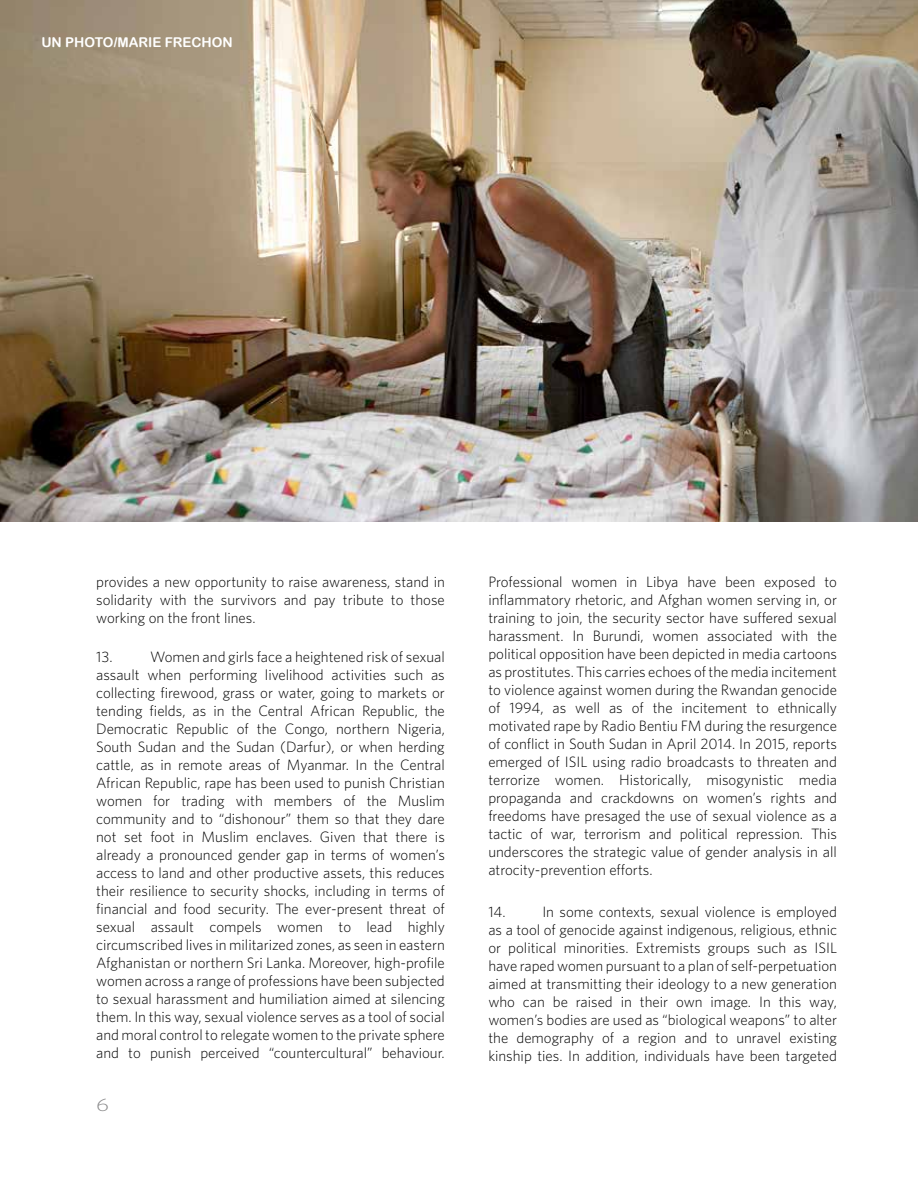
<style>
.page{position:relative;width:918px;height:1188px;background:#fff}
.page>*{position:absolute;margin:0;border:0;box-sizing:border-box;transform-origin:0 0}
.t1{font:18px "Whitney Light SC";color:#89898a;scale:1.32 1}
.t2{font:300 15px/18px "Whitney";color:#000;text-align:justify}
.t3{font:13.5px "Arial Rounded MT Bold";color:#fff}
</style>
<div class="page">
<img style="left:0;top:0;width:918px;height:522px">
<p class="t3" style="left:41px;top:34px;width:193px">UN PHOTO/MARIE FRECHON</p>
<p class="t2" style="left:96px;top:572px;width:350px">provides a new opportunity to raise awareness, stand in solidarity with the survivors and pay tribute to those working on the front lines.</p>
<p class="t2" style="left:96px;top:647px;width:18px">13.</p>
<p class="t2" style="left:96px;top:647px;width:350px;text-indent:54px">Women and girls face a heightened risk of sexual assault when performing livelihood activities such as collecting firewood, grass or water, going to markets or tending fields, as in the Central African Republic, the Democratic Republic of the Congo, northern Nigeria, South Sudan and the Sudan (Darfur), or when herding cattle, as in remote areas of Myanmar. In the Central African Republic, rape has been used to punish Christian women for trading with members of the Muslim community and to “dishonour” them so that they dare not set foot in Muslim enclaves. Given that there is already a pronounced gender gap in terms of women’s access to land and other productive assets, this reduces their resilience to security shocks, including in terms of financial and food security. The ever-present threat of sexual assault compels women to lead highly circumscribed lives in militarized zones, as seen in eastern Afghanistan or northern Sri Lanka. Moreover, high-profile women across a range of professions have been subjected to sexual harassment and humiliation aimed at silencing them. In this way, sexual violence serves as a tool of social and moral control to relegate women to the private sphere and to punish perceived “countercultural” behaviour.</p>
<p class="t1" style="left:96px;top:1094px;width:11px">6</p>
<p class="t2" style="left:488px;top:572px;width:350px">Professional women in Libya have been exposed to inflammatory rhetoric, and Afghan women serving in, or training to join, the security sector have suffered sexual harassment. In Burundi, women associated with the political opposition have been depicted in media cartoons as prostitutes. This carries echoes of the media incitement to violence against women during the Rwandan genocide of 1994, as well as of the incitement to ethnically motivated rape by Radio Bentiu FM during the resurgence of conflict in South Sudan in April 2014. In 2015, reports emerged of ISIL using radio broadcasts to threaten and terrorize women. Historically, misogynistic media propaganda and crackdowns on women’s rights and freedoms have presaged the use of sexual violence as a tactic of war, terrorism and political repression. This underscores the strategic value of gender analysis in all atrocity-prevention efforts.</p>
<p class="t2" style="left:488px;top:902px;width:19px">14.</p>
<p class="t2" style="left:488px;top:902px;width:350px;text-indent:54px">In some contexts, sexual violence is employed as a tool of genocide against indigenous, religious, ethnic or political minorities. Extremists groups such as ISIL have raped women pursuant to a plan of self-perpetuation aimed at transmitting their ideology to a new generation who can be raised in their own image. In this way, women’s bodies are used as “biological weapons” to alter the demography of a region and to unravel existing kinship ties. In addition, individuals have been targeted</p>
</div>
